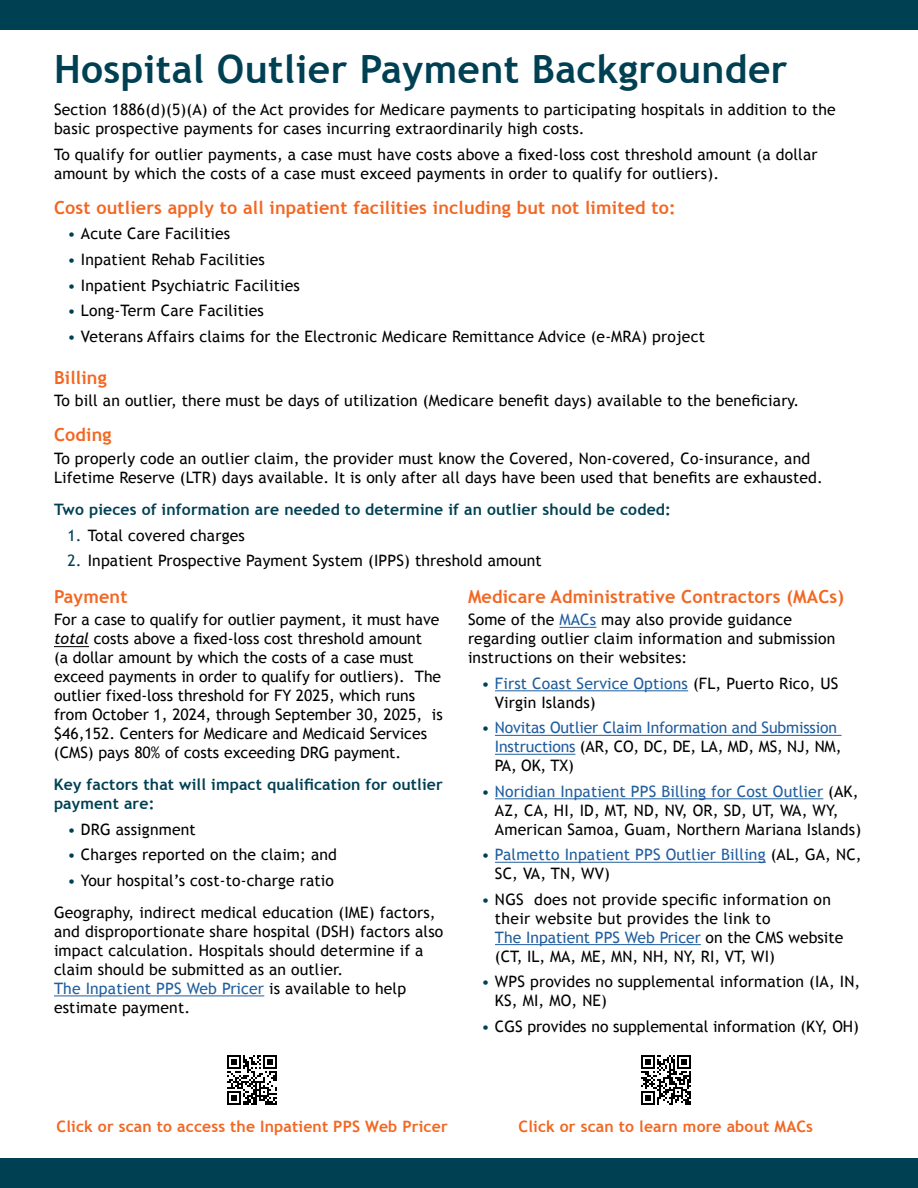
<style>
.page{position:relative;width:918px;height:1188px;background:#fff}
.page>*{position:absolute;margin:0;border:0;box-sizing:border-box;transform-origin:0 0}
.t1{font:700 39px "Trebuchet MS";letter-spacing:.01em;color:#004053}
.t2{font:700 18px "Trebuchet MS";letter-spacing:.01em;color:#f26722}
.t3{font:15.75px/18.9px "Trebuchet MS";letter-spacing:.01em;color:#000}
.t4{font:700 15.75px/18.9px "Trebuchet MS";letter-spacing:.01em;color:#004053}
.t5{font:15.75px/18.9px "Trebuchet MS";letter-spacing:-.01em;color:#215e9e}
.t6{font:700 15.75px "Trebuchet MS";letter-spacing:.01em;color:#f26722}
.t7{font:15.75px/18.9px "Trebuchet MS";letter-spacing:.01em;color:#215e9e}
.s1{color:#004053}
.s2{font-style:italic}
.s3{color:#215e9e}
.s4{color:#000}
</style>
<div class="page">
<div style="left:0;top:1159px;width:918px;height:29px;background:#004053"></div>
<div style="left:0;top:0;width:918px;height:29px;background:#004053"></div>
<hr style="left:54px;top:995px;width:210px;height:1px;background:#215e9e">
<hr style="left:54px;top:646px;width:35px;height:1px;background:#000">
<hr style="left:560px;top:627px;width:36px;height:1px;background:#215e9e">
<hr style="left:495px;top:690px;width:193px;height:1px;background:#215e9e">
<hr style="left:495px;top:735px;width:347px;height:1px;background:#215e9e">
<hr style="left:495px;top:754px;width:80px;height:1px;background:#215e9e">
<hr style="left:495px;top:798px;width:328px;height:1px;background:#215e9e">
<hr style="left:495px;top:862px;width:271px;height:1px;background:#215e9e">
<hr style="left:495px;top:944px;width:206px;height:1px;background:#215e9e">
<svg style="left:227px;top:1055px;width:50px;height:50px"></svg>
<svg style="left:641px;top:1055px;width:50px;height:50px"></svg>
<h1 class="t1" style="left:54px;top:45px;width:735px">Hospital Outlier Payment Backgrounder</h1>
<p class="t3" style="left:54px;top:100px;width:783px">Section 1886(d)(5)(A) of the Act provides for Medicare payments to participating hospitals in addition to the basic prospective payments for cases incurring extraordinarily high costs.</p>
<p class="t3" style="left:54px;top:145px;width:765px">To qualify for outlier payments, a case must have costs above a fixed-loss cost threshold amount (a dollar amount by which the costs of a case must exceed payments in order to qualify for outliers).</p>
<p class="t2" style="left:54px;top:196px;width:623px">Cost outliers apply to all inpatient facilities including but not limited to:</p>
<p class="t3" style="left:68px;top:225px;width:164px"><span class="s1">•</span> Acute Care Facilities</p>
<p class="t3" style="left:68px;top:250px;width:199px"><span class="s1">•</span> Inpatient Rehab Facilities</p>
<p class="t3" style="left:68px;top:276px;width:234px"><span class="s1">•</span> Inpatient Psychiatric Facilities</p>
<p class="t3" style="left:68px;top:302px;width:198px"><span class="s1">•</span> Long-Term Care Facilities</p>
<p class="t3" style="left:68px;top:327px;width:639px"><span class="s1">•</span> Veterans Affairs claims for the Electronic Medicare Remittance Advice (e-MRA) project</p>
<p class="t2" style="left:54px;top:366px;width:54px">Billing</p>
<p class="t3" style="left:54px;top:391px;width:747px">To bill an outlier, there must be days of utilization (Medicare benefit days) available to the beneficiary.</p>
<p class="t2" style="left:54px;top:424px;width:59px">Coding</p>
<p class="t3" style="left:54px;top:449px;width:771px">To properly code an outlier claim, the provider must know the Covered, Non-covered, Co-insurance, and<br>Lifetime Reserve (LTR) days available. It is only after all days have been used that benefits are exhausted.</p>
<p class="t4" style="left:54px;top:500px;width:618px">Two pieces of information are needed to determine if an outlier should be coded:</p>
<p class="t3" style="left:67px;top:526px;width:179px"><span class="s1">1.</span> Total covered charges</p>
<p class="t3" style="left:67px;top:552px;width:476px"><span class="s1">2.</span> Inpatient Prospective Payment System (IPPS) threshold amount</p>
<p class="t2" style="left:54px;top:585px;width:75px">Payment</p>
<p class="t3" style="left:54px;top:611px;width:390px">For a case to qualify for outlier payment, it must have <span class="s2">total</span> costs above a fixed-loss cost threshold amount<br>(a dollar amount by which the costs of a case must exceed payments in order to qualify for outliers). The outlier fixed-loss threshold for FY 2025, which runs from October 1, 2024, through September 30, 2025, is $46,152. Centers for Medicare and Medicaid Services (CMS) pays 80% of costs exceeding DRG payment.</p>
<p class="t4" style="left:54px;top:775px;width:390px">Key factors that will impact qualification for outlier payment are:</p>
<p class="t3" style="left:67px;top:820px;width:130px"><span class="s1">•</span> DRG assignment</p>
<p class="t3" style="left:67px;top:845px;width:271px"><span class="s1">•</span> Charges reported on the claim; and</p>
<p class="t3" style="left:54px;top:864px;width:383px;line-height:32.4px;text-indent:13px"><span class="s1">•</span> Your hospital’s cost-to-charge ratio<br>Geography, indirect medical education (IME) factors,</p>
<p class="t3" style="left:54px;top:922px;width:391px">and disproportionate share hospital (DSH) factors also impact calculation. Hospitals should determine if a claim should be submitted as an outlier.<br><span class="s3">The Inpatient PPS Web Pricer</span> is available to help estimate payment.</p>
<p class="t2" style="left:468px;top:585px;width:378px">Medicare Administrative Contractors (MACs)</p>
<p class="t3" style="left:468px;top:611px;width:369px">Some of the <span class="s3">MACs</span> may also provide guidance regarding outlier claim information and submission instructions on their websites:</p>
<p class="t3" style="left:495px;top:674px;width:345px;text-indent:-13px"><span class="s1">•</span> <span class="s3">First Coast Service Options</span> (FL, Puerto Rico, US<br>Virgin Islands)</p>
<p class="t5" style="left:495px;top:719px;width:348px;text-indent:-13px"><span class="s1">•</span> Novitas Outlier Claim Information and Submission<br>Instructions <span class="s4">(AR, CO, DC, DE, LA, MD, MS, NJ, NM,<br>PA, OK, TX)</span></p>
<p class="t3" style="left:495px;top:782px;width:368px;text-indent:-13px"><span class="s1">•</span> <span class="s3">Noridian Inpatient PPS Billing for Cost Outlier</span> (AK,<br>AZ, CA, HI, ID, MT, ND, NV, OR, SD, UT, WA, WY,<br>American Samoa, Guam, Northern Mariana Islands)</p>
<p class="t7" style="left:495px;top:845px;width:368px;text-indent:-13px"><span class="s1">•</span> Palmetto Inpatient PPS Outlier Billing <span class="s4">(AL, GA, NC,<br>SC, VA, TN, WV)</span></p>
<p class="t3" style="left:495px;top:890px;width:350px;text-indent:-13px"><span class="s1">•</span> NGS does not provide specific information on their website but provides the link to<br><span class="s3">The Inpatient PPS Web Pricer</span> on the CMS website (CT, IL, MA, ME, MN, NH, NY, RI, VT, WI)</p>
<p class="t3" style="left:495px;top:972px;width:367px;text-indent:-13px"><span class="s1">•</span> WPS provides no supplemental information (IA, IN,<br>KS, MI, MO, NE)</p>
<p class="t3" style="left:481px;top:1017px;width:379px"><span class="s1">•</span> CGS provides no supplemental information (KY, OH)</p>
<p class="t6" style="left:57px;top:1117px;width:393px">Click or scan to access the Inpatient PPS Web Pricer</p>
<p class="t6" style="left:519px;top:1117px;width:296px">Click or scan to learn more about MACs</p>
</div>
